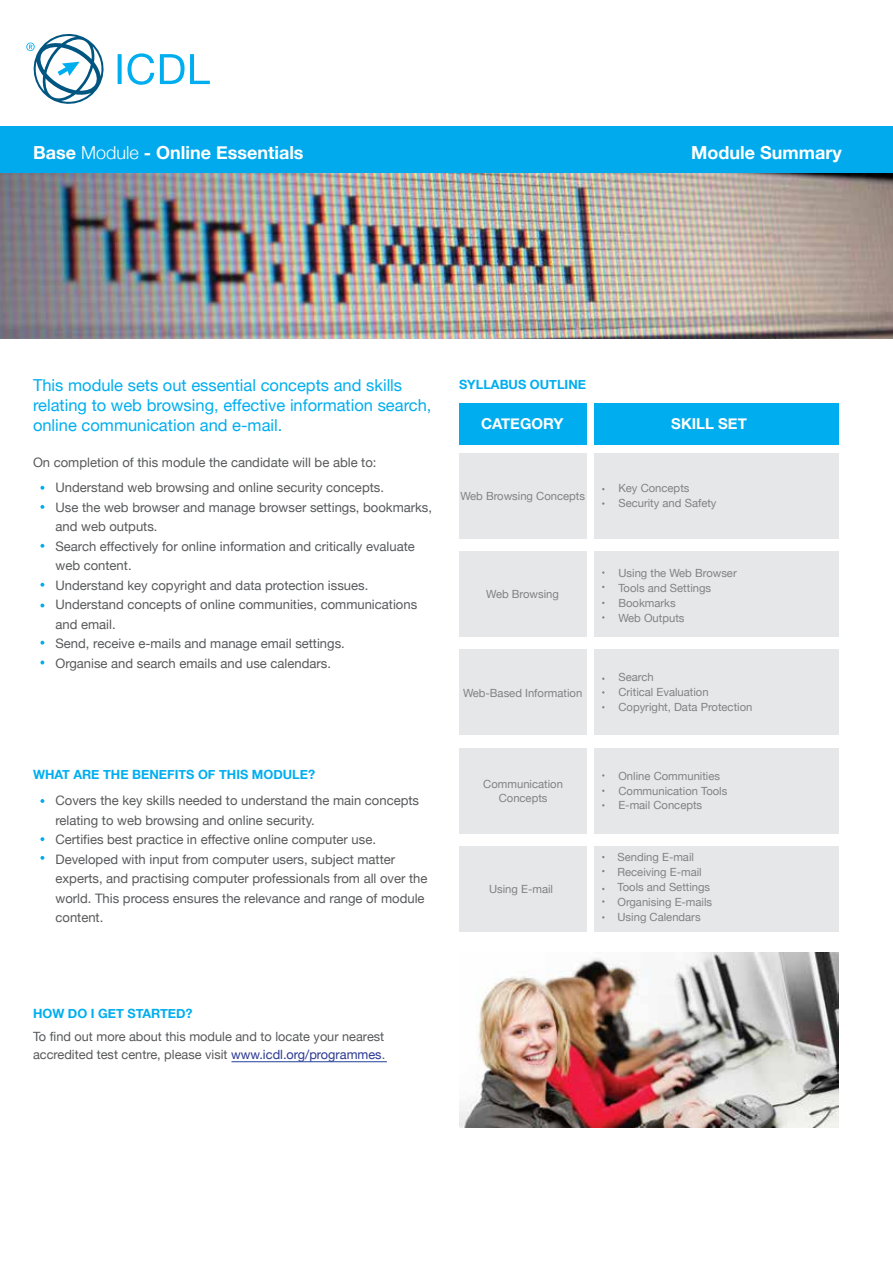
<style>
.page{position:relative;width:893px;height:1263px;background:#fff}
.page>*{position:absolute;margin:0;border:0;box-sizing:border-box;transform-origin:0 0}
.t1{font:700 18px "Helvetica Neue";color:#fff}
.t2{font:16.5px/19.8px "Helvetica Neue";color:#00aeef}
.t3{font:700 15px "Helvetica Neue";color:#fff}
.t4{font:13.05px/19.5px "Helvetica Neue";color:#58595b}
.t5{font:12.75px/18px "Helvetica Neue";color:#58595b}
.t6{font:700 12.75px "Helvetica Neue";color:#00aeef}
.t7{font:11.25px/15px "Helvetica Neue";color:#808285}
.s1{font-weight:300}
.s2{color:#2b3990}
</style>
<div class="page">
<div style="left:0;top:126px;width:893px;height:48px;background:#00aaec"></div>
<div style="left:459px;top:403px;width:127px;height:42px;background:#00aeef"></div>
<div style="left:459px;top:453px;width:127px;height:86px;background:#e6e7e8"></div>
<div style="left:594px;top:453px;width:244px;height:86px;background:#e6e7e8"></div>
<div style="left:459px;top:551px;width:127px;height:86px;background:#e6e7e8"></div>
<div style="left:594px;top:551px;width:244px;height:86px;background:#e6e7e8"></div>
<div style="left:459px;top:649px;width:127px;height:86px;background:#e6e7e8"></div>
<div style="left:594px;top:649px;width:244px;height:86px;background:#e6e7e8"></div>
<div style="left:459px;top:748px;width:127px;height:86px;background:#e6e7e8"></div>
<div style="left:594px;top:748px;width:244px;height:86px;background:#e6e7e8"></div>
<div style="left:459px;top:846px;width:127px;height:86px;background:#e6e7e8"></div>
<div style="left:594px;top:846px;width:244px;height:86px;background:#e6e7e8"></div>
<div style="left:594px;top:403px;width:244px;height:42px;background:#00aeef"></div>
<svg style="left:40px;top:486px;width:4px;height:4px"></svg>
<svg style="left:40px;top:505px;width:4px;height:4px"></svg>
<svg style="left:40px;top:583px;width:4px;height:4px"></svg>
<svg style="left:40px;top:544px;width:4px;height:4px"></svg>
<svg style="left:40px;top:641px;width:4px;height:4px"></svg>
<svg style="left:40px;top:603px;width:4px;height:4px"></svg>
<svg style="left:40px;top:660px;width:4px;height:4px"></svg>
<svg style="left:40px;top:799px;width:4px;height:4px"></svg>
<svg style="left:40px;top:856px;width:4px;height:4px"></svg>
<svg style="left:40px;top:837px;width:4px;height:4px"></svg>
<hr style="left:231px;top:1061px;width:156px;height:1px;background:#21409a">
<svg style="left:118px;top:53px;width:92px;height:32px"></svg>
<svg style="left:26px;top:33px;width:78px;height:71px"></svg>
<img style="left:0;top:174px;width:893px;height:165px">
<img style="left:459px;top:953px;width:379px;height:174px">
<p class="t1" style="left:33px;top:142px;width:272px">Base <span class="s1">Module</span> - Online Essentials</p>
<p class="t1" style="left:691px;top:142px;width:152px">Module Summary</p>
<p class="t2" style="left:33px;top:375px;width:400px">This module sets out essential concepts and skills relating to web browsing, effective information search, online communication and e-mail.</p>
<p class="t4" style="left:56px;top:449px;width:330px;line-height:25.5px;text-indent:-22px">On completion of this module the candidate will be able to:<br>Understand web browsing and online security concepts.</p>
<p class="t4" style="left:56px;top:497px;width:378px">Use the web browser and manage browser settings, bookmarks, and web outputs.<br>Search effectively for online information and critically evaluate web content.<br>Understand key copyright and data protection issues.<br>Understand concepts of online communities, communications and email.<br>Send, receive e-mails and manage email settings.<br>Organise and search emails and use calendars.</p>
<p class="t6" style="left:33px;top:766px;width:284px">WHAT ARE THE BENEFITS OF THIS MODULE?</p>
<p class="t4" style="left:56px;top:791px;width:373px">Covers the key skills needed to understand the main concepts relating to web browsing and online security.<br>Certifies best practice in effective online computer use.<br>Developed with input from computer users, subject matter experts, and practising computer professionals from all over the world. This process ensures the relevance and range of module content.</p>
<p class="t6" style="left:459px;top:376px;width:129px">SYLLABUS OUTLINE</p>
<p class="t3" style="left:481px;top:414px;width:84px">CATEGORY</p>
<p class="t3" style="left:671px;top:414px;width:77px">SKILL SET</p>
<p class="t7" style="left:460px;top:488px;width:126px">Web Browsing Concepts</p>
<p class="t7" style="left:486px;top:586px;width:74px">Web Browsing</p>
<p class="t7" style="left:463px;top:685px;width:121px">Web-Based Information</p>
<p class="t7" style="left:483px;top:777px;width:81px;line-height:13.5px;text-align:center">Communication<br>Concepts</p>
<p class="t7" style="left:489px;top:881px;width:65px">Using E-mail</p>
<p class="t7" style="left:618px;top:480px;width:100px">Key Concepts<br>Security and Safety</p>
<p class="t7" style="left:618px;top:565px;width:120px">Using the Web Browser<br>Tools and Settings<br>Bookmarks<br>Web Outputs</p>
<p class="t7" style="left:618px;top:670px;width:135px">Search<br>Critical Evaluation<br>Copyright, Data Protection</p>
<p class="t7" style="left:618px;top:768px;width:110px">Online Communities<br>Communication Tools<br>E-mail Concepts</p>
<p class="t7" style="left:617px;top:849px;width:96px">Sending E-mail<br>Receiving E-mail<br>Tools and Settings<br>Organising E-mails<br>Using Calendars</p>
<p class="t6" style="left:33px;top:1006px;width:161px">HOW DO I GET STARTED?</p>
<p class="t5" style="left:33px;top:1027px;width:354px">To find out more about this module and to locate your nearest accredited test centre, please visit <span class="s2">www.icdl.org/programmes</span>.</p>
</div>
